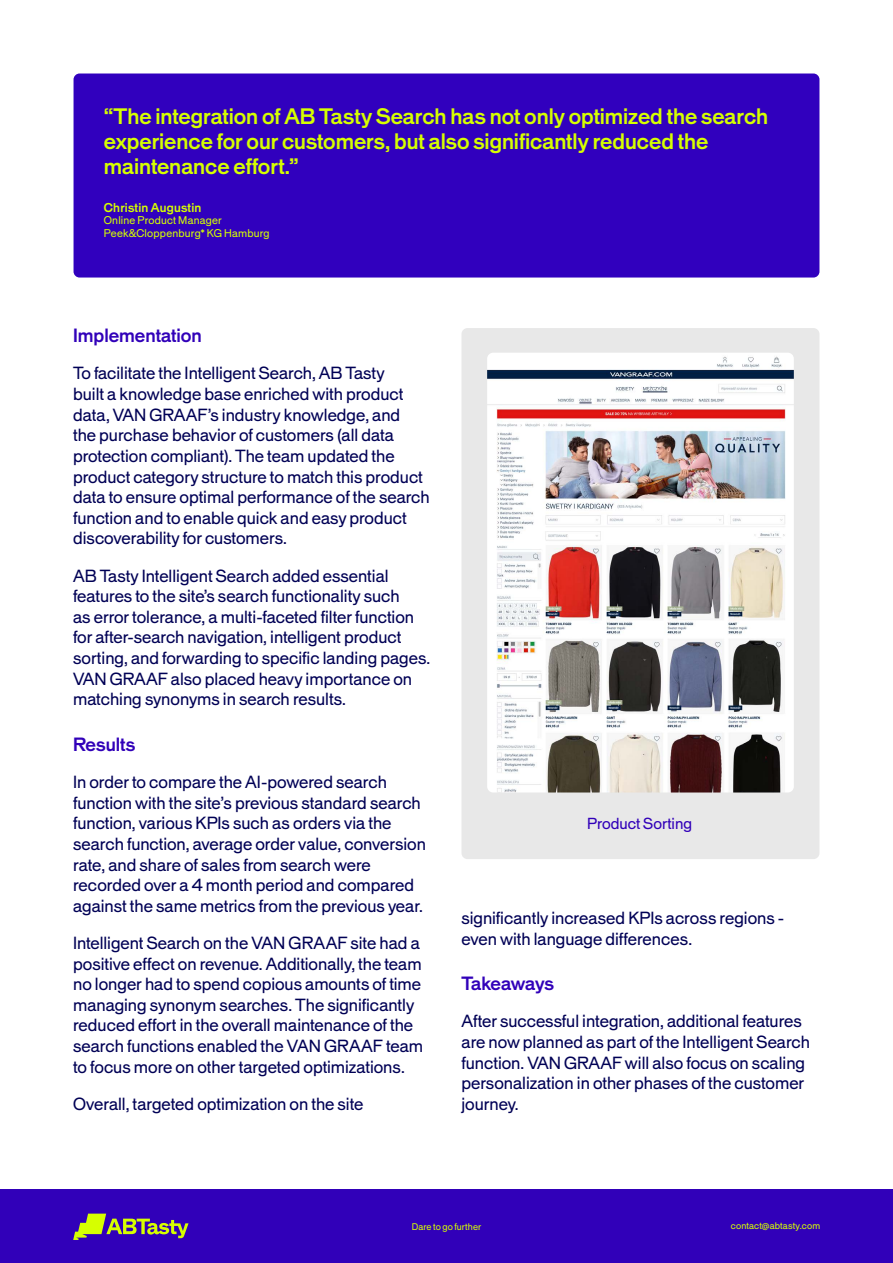
<style>
.page{position:relative;width:893px;height:1263px;background:#fff}
.page>*{position:absolute;margin:0;border:0;box-sizing:border-box;transform-origin:0 0}
.t1{font:500 21px/25.2px "Beltram";color:#d6ff00}
.t2{font:500 18px "Beltram";color:#3100b9}
.t3{font:500 18px "Beltram";letter-spacing:-.02em;color:#3100b9}
.t4{font:16.5px/20.7px "Beltram";color:#000155}
.t5{font:15px "Beltram";color:#3100b9}
.t6{font:500 12px "Beltram";letter-spacing:.02em;color:#d6ff00}
.t7{font:10.5px/12.6px "Beltram";letter-spacing:.02em;color:#d6ff00}
.t8{font:9px "Beltram";letter-spacing:.01em;color:#d6ff00}
</style>
<div class="page">
<div style="left:1px;top:1189px;width:892px;height:74px;background:#3100b9"></div>
<div style="left:461px;top:328px;width:358px;height:531px;background:#e8e8e8;border-radius:6px"></div>
<div style="left:74px;top:74px;width:745px;height:204px;background:#3100be;border-radius:6px"></div>
<img style="left:487px;top:353px;width:307px;height:439px">
<svg style="left:73px;top:1213px;width:116px;height:27px"></svg>
<p class="t1" style="left:104px;top:104px;width:666px">“The integration of AB Tasty Search has not only optimized the search experience for our customers, but also significantly reduced the maintenance effort.”</p>
<p class="t6" style="left:104px;top:200px;width:99px">Christin Augustin</p>
<p class="t7" style="left:104px;top:214px;width:167px">Online Product Manager<br>Peek&amp;Cloppenburg* KG Hamburg</p>
<p class="t2" style="left:73px;top:324px;width:130px">Implementation</p>
<p class="t4" style="left:73px;top:363px;width:358px">To facilitate the Intelligent Search, AB Tasty<br>built a knowledge base enriched with product data, VAN GRAAF’s industry knowledge, and<br>the purchase behavior of customers (all data protection compliant). The team updated the product category structure to match this product data to ensure optimal performance of the search function and to enable quick and easy product discoverability for customers.</p>
<p class="t4" style="left:73px;top:565px;width:359px">AB Tasty Intelligent Search added essential features to the site’s search functionality such<br>as error tolerance, a multi-faceted filter function for after-search navigation, intelligent product sorting, and forwarding to specific landing pages.<br>VAN GRAAF also placed heavy importance on matching synonyms in search results.</p>
<p class="t2" style="left:73px;top:733px;width:64px">Results</p>
<p class="t4" style="left:73px;top:772px;width:354px">In order to compare the AI-powered search function with the site’s previous standard search function, various KPIs such as orders via the search function, average order value, conversion rate, and share of sales from search were recorded over a 4 month period and compared against the same metrics from the previous year.</p>
<p class="t4" style="left:73px;top:933px;width:352px">Intelligent Search on the VAN GRAAF site had a positive effect on revenue. Additionally, the team no longer had to spend copious amounts of time managing synonym searches. The significantly reduced effort in the overall maintenance of the search functions enabled the VAN GRAAF team to focus more on other targeted optimizations.</p>
<p class="t4" style="left:73px;top:1094px;width:292px">Overall, targeted optimization on the site</p>
<p class="t5" style="left:587px;top:814px;width:106px">Product Sorting</p>
<p class="t4" style="left:461px;top:908px;width:324px">significantly increased KPIs across regions - even with language differences.</p>
<p class="t3" style="left:461px;top:972px;width:94px">Takeaways</p>
<p class="t4" style="left:461px;top:1011px;width:350px">After successful integration, additional features are now planned as part of the Intelligent Search function. VAN GRAAF will also focus on scaling personalization in other phases of the customer journey.</p>
<p class="t8" style="left:412px;top:1221px;width:71px">Dare to go further</p>
<p class="t8" style="left:731px;top:1220px;width:91px">contact@abtasty.com</p>
</div>
